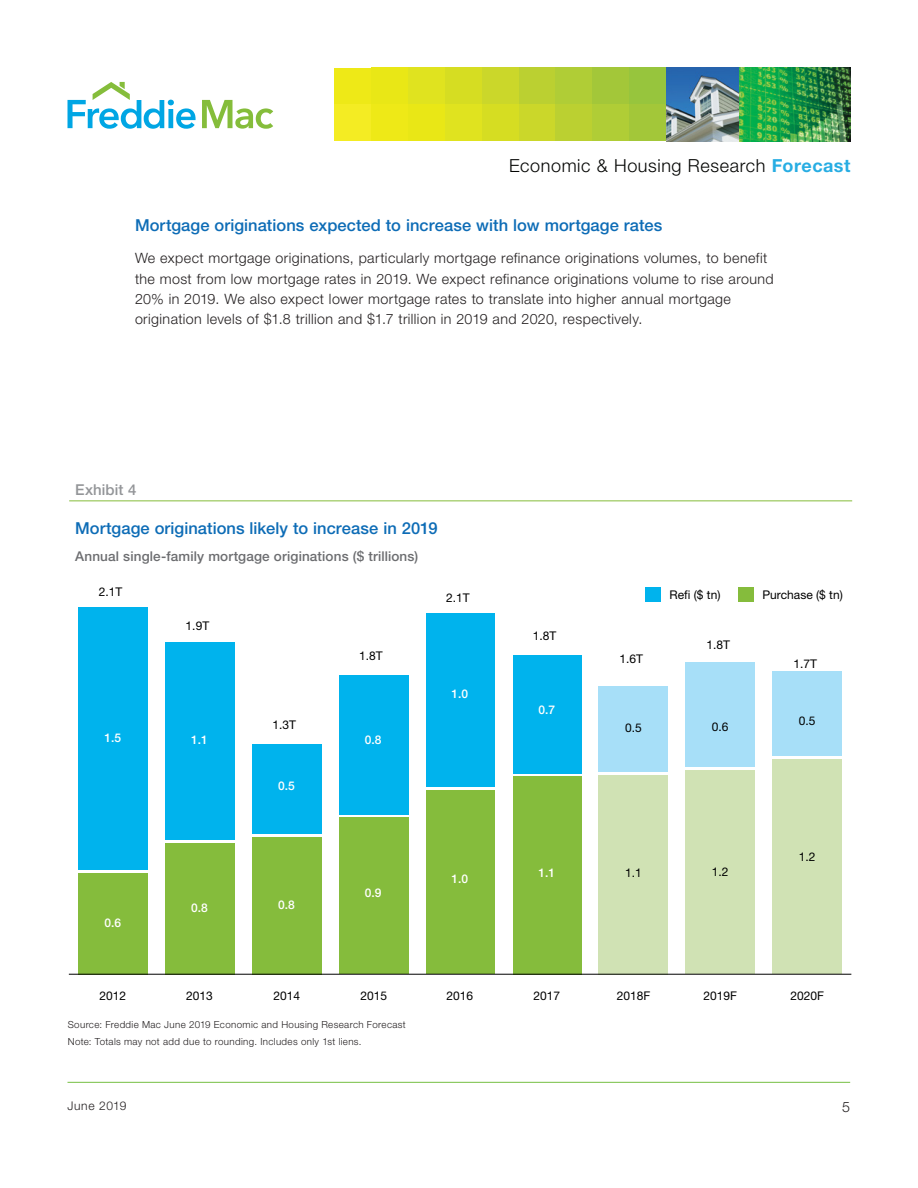
<style>
.page{position:relative;width:918px;height:1188px;background:#fff}
.page>*{position:absolute;margin:0;border:0;box-sizing:border-box;transform-origin:0 0}
.t1{font:300 18px "Helvetica Neue LT";letter-spacing:.035em;color:#040503}
._02_Head{font:500 16.5px "Helvetica Neue LT";letter-spacing:.005em;color:#0d6cb6}
._03_Head{font:500 15px "Helvetica Neue LT";letter-spacing:.005em;color:#939598}
._00_Body{font:300 14.25px/20.2px "Helvetica Neue LT";letter-spacing:.03em;color:#231f20}
._02_Head-2{font:500 13.5px "Helvetica Neue LT";letter-spacing:.01em;color:#6c6d70}
.t2{font:12px "Helvetica Neue LT";color:#000101}
.t3{font:500 12px "Helvetica Neue LT";color:#fff}
.t4{font:300 12px "Helvetica Neue LT";letter-spacing:.045em;color:#231f20}
.Source{font:300 9.75px "Helvetica Neue LT";letter-spacing:.035em;color:#231f20}
.s1{font-weight:700;color:#27ade3}
</style>
<div class="page">
<hr style="left:68px;top:1082px;width:782px;height:1px;background:#76c043">
<svg style="left:202px;top:100px;width:71px;height:29px"></svg>
<svg style="left:68px;top:82px;width:128px;height:47px"></svg>
<div style="left:371px;top:68px;width:37px;height:36px;background:#e9e716"></div>
<div style="left:371px;top:104px;width:37px;height:37px;background:#eee917"></div>
<div style="left:334px;top:68px;width:37px;height:36px;background:#eee917"></div>
<div style="left:334px;top:104px;width:37px;height:37px;background:#f4ec23"></div>
<div style="left:408px;top:68px;width:37px;height:36px;background:#e0e31f"></div>
<div style="left:408px;top:104px;width:37px;height:37px;background:#e9e716"></div>
<div style="left:445px;top:68px;width:37px;height:36px;background:#d6dd22"></div>
<div style="left:445px;top:104px;width:37px;height:37px;background:#e0e31f"></div>
<div style="left:482px;top:68px;width:37px;height:36px;background:#cbd72a"></div>
<div style="left:482px;top:104px;width:37px;height:37px;background:#d6dd22"></div>
<div style="left:519px;top:68px;width:37px;height:36px;background:#bbd031"></div>
<div style="left:519px;top:104px;width:37px;height:37px;background:#cbd72a"></div>
<div style="left:556px;top:68px;width:36px;height:36px;background:#b0cd36"></div>
<div style="left:556px;top:104px;width:36px;height:37px;background:#bbd031"></div>
<div style="left:592px;top:68px;width:37px;height:36px;background:#a3c739"></div>
<div style="left:592px;top:104px;width:37px;height:37px;background:#b0cd36"></div>
<div style="left:629px;top:68px;width:37px;height:36px;background:#97c53d"></div>
<div style="left:629px;top:104px;width:37px;height:37px;background:#a3c739"></div>
<img style="left:666px;top:68px;width:184px;height:73px">
<hr style="left:69px;top:500px;width:783px;height:1px;background:#85bd3b">
<div style="left:599px;top:687px;width:69px;height:85px;background:#a7dff8"></div>
<div style="left:686px;top:662px;width:69px;height:105px;background:#a7dff8"></div>
<div style="left:599px;top:775px;width:69px;height:199px;background:#d0e2b4"></div>
<div style="left:686px;top:770px;width:69px;height:204px;background:#d0e2b4"></div>
<div style="left:78px;top:873px;width:70px;height:101px;background:#85bc3c"></div>
<div style="left:165px;top:843px;width:70px;height:131px;background:#85bc3c"></div>
<div style="left:252px;top:837px;width:70px;height:137px;background:#85bc3c"></div>
<div style="left:339px;top:817px;width:69px;height:157px;background:#85bc3c"></div>
<div style="left:426px;top:790px;width:68px;height:184px;background:#85bc3c"></div>
<div style="left:513px;top:776px;width:68px;height:198px;background:#85bc3c"></div>
<div style="left:78px;top:607px;width:70px;height:263px;background:#00b3ed"></div>
<div style="left:165px;top:642px;width:70px;height:198px;background:#00b3ed"></div>
<div style="left:252px;top:744px;width:70px;height:90px;background:#00b3ed"></div>
<div style="left:339px;top:675px;width:69px;height:139px;background:#00b3ed"></div>
<div style="left:426px;top:613px;width:68px;height:174px;background:#00b3ed"></div>
<div style="left:513px;top:655px;width:68px;height:118px;background:#00b3ed"></div>
<div style="left:773px;top:672px;width:69px;height:84px;background:#a7dff8"></div>
<div style="left:773px;top:759px;width:69px;height:215px;background:#d0e2b4"></div>
<div style="left:645px;top:588px;width:16px;height:14px;background:#00b3ed"></div>
<div style="left:738px;top:588px;width:16px;height:14px;background:#85bc3c"></div>
<hr style="left:69px;top:974px;width:782px;height:1px;background:#000101">
<p class="t1" style="left:509px;top:154px;width:343px">Economic &amp; Housing Research <span class="s1">Forecast</span></p>
<p class="_02_Head" style="left:135px;top:215px;width:529px">Mortgage originations expected to increase with low mortgage rates</p>
<p class="_00_Body" style="left:135px;top:248px;width:640px">We expect mortgage originations, particularly mortgage refinance originations volumes, to benefit the most from low mortgage rates in 2019. We expect refinance originations volume to rise around 20% in 2019. We also expect lower mortgage rates to translate into higher annual mortgage origination levels of $1.8 trillion and $1.7 trillion in 2019 and 2020, respectively.</p>
<p class="_03_Head" style="left:75px;top:480px;width:63px">Exhibit 4</p>
<p class="_02_Head" style="left:75px;top:518px;width:364px">Mortgage originations likely to increase in 2019</p>
<p class="_02_Head-2" style="left:75px;top:548px;width:345px">Annual single-family mortgage originations ($ trillions)</p>
<p class="t2" style="left:99px;top:585px;width:25px">2.1T</p>
<p class="t2" style="left:186px;top:618px;width:25px">1.9T</p>
<p class="t2" style="left:359px;top:649px;width:25px">1.8T</p>
<p class="t2" style="left:446px;top:590px;width:25px">2.1T</p>
<p class="t3" style="left:104px;top:730px;width:18px">1.5</p>
<p class="t3" style="left:191px;top:732px;width:18px">1.1</p>
<p class="t2" style="left:272px;top:717px;width:25px">1.3T</p>
<p class="t3" style="left:365px;top:732px;width:18px">0.8</p>
<p class="t3" style="left:452px;top:686px;width:18px">1.0</p>
<p class="t3" style="left:278px;top:779px;width:18px">0.5</p>
<p class="t3" style="left:104px;top:916px;width:18px">0.6</p>
<p class="t3" style="left:191px;top:901px;width:18px">0.8</p>
<p class="t3" style="left:278px;top:898px;width:18px">0.8</p>
<p class="t3" style="left:365px;top:886px;width:18px">0.9</p>
<p class="t3" style="left:452px;top:872px;width:18px">1.0</p>
<p class="t2" style="left:533px;top:629px;width:25px">1.8T</p>
<p class="t3" style="left:538px;top:703px;width:18px">0.7</p>
<p class="t2" style="left:670px;top:588px;width:52px">Refi ($ tn)</p>
<p class="t2" style="left:762px;top:588px;width:82px">Purchase ($ tn)</p>
<p class="t2" style="left:620px;top:652px;width:25px">1.6T</p>
<p class="t2" style="left:706px;top:638px;width:25px">1.8T</p>
<p class="t2" style="left:625px;top:720px;width:18px">0.5</p>
<p class="t2" style="left:712px;top:720px;width:18px">0.6</p>
<p class="t2" style="left:793px;top:657px;width:25px">1.7T</p>
<p class="t2" style="left:799px;top:713px;width:18px">0.5</p>
<p class="t2" style="left:799px;top:850px;width:18px">1.2</p>
<p class="t3" style="left:538px;top:866px;width:18px">1.1</p>
<p class="t2" style="left:625px;top:866px;width:18px">1.1</p>
<p class="t2" style="left:712px;top:865px;width:18px">1.2</p>
<p class="t2" style="left:99px;top:988px;width:28px">2012</p>
<p class="t2" style="left:186px;top:988px;width:28px">2013</p>
<p class="t2" style="left:273px;top:988px;width:28px">2014</p>
<p class="t2" style="left:360px;top:988px;width:28px">2015</p>
<p class="t2" style="left:447px;top:988px;width:28px">2016</p>
<p class="t2" style="left:533px;top:988px;width:28px">2017</p>
<p class="t2" style="left:617px;top:988px;width:35px">2018F</p>
<p class="t2" style="left:704px;top:988px;width:35px">2019F</p>
<p class="t2" style="left:791px;top:988px;width:35px">2020F</p>
<p class="Source" style="left:68px;top:1018px;width:340px">Source: Freddie Mac June 2019 Economic and Housing Research Forecast</p>
<p class="Source" style="left:68px;top:1035px;width:295px">Note: Totals may not add due to rounding. Includes only 1st liens.</p>
<p class="t4" style="left:67px;top:1099px;width:60px">June 2019</p>
<p class="_00_Body" style="left:842px;top:1097px;width:9px">5</p>
</div>
